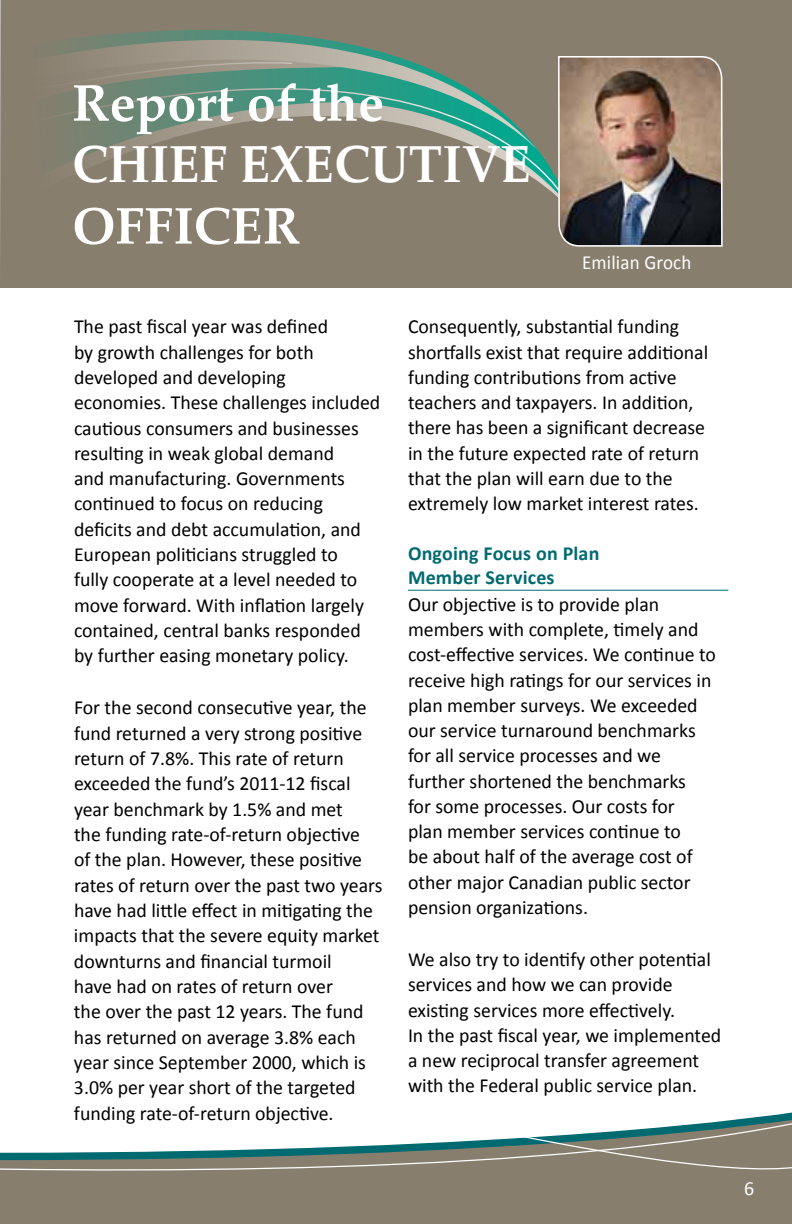
<style>
.page{position:relative;width:792px;height:1224px;background:#fff}
.page>*{position:absolute;margin:0;border:0;box-sizing:border-box;transform-origin:0 0}
.t1{font:700 52px/61.4px "Palatino";color:#fff}
.t2{font:20px/25.4px "Calibri";color:#000}
.t3{font:700 20px/24.2px "Calibri";letter-spacing:.01em;color:#006a71}
.t4{font:20px "Calibri";letter-spacing:.01em;color:#fff;scale:.95 1}
.t5{font:20px "Calibri";letter-spacing:.01em;color:#fff}
</style>
<div class="page">
<div style="left:0;top:0;width:792px;height:288px;background:#887e6e"></div>
<svg style="left:0;top:28px;width:557px;height:179px"></svg>
<svg style="left:0;top:34px;width:343px;height:80px"></svg>
<hr style="left:408px;top:590px;width:320px;height:1px;background:#006a71">
<svg style="left:557px;top:56px;width:166px;height:535px"></svg>
<svg style="left:0;top:1119px;width:792px;height:105px"></svg>
<svg style="left:518px;top:1134px;width:274px;height:49px;background:#868375"></svg>
<h1 class="t1" style="left:72px;top:71px;width:461px">REPORT OF THE<br>CHIEF EXECUTIVE<br>OFF</h1>
<h1 class="t1" style="left:173px;top:194px;width:111px">ICER</h1>
<p class="t4" style="left:582px;top:250px;width:117px">Emilian Groch</p>
<p class="t2" style="left:74px;top:313px;width:308px">The past fiscal year was defined<br>by growth challenges for both developed and developing economies. These challenges included cautious consumers and businesses resulting in weak global demand<br>and manufacturing. Governments continued to focus on reducing deficits and debt accumulation, and European politicians struggled to<br>fully cooperate at a level needed to move forward. With inflation largely contained, central banks responded by further easing monetary policy.</p>
<p class="t2" style="left:74px;top:694px;width:310px">For the second consecutive year, the fund returned a very strong positive return of 7.8%. This rate of return exceeded the fund’s 2011-12 fiscal year benchmark by 1.5% and met<br>the funding rate-of-return objective<br>of the plan. However, these positive rates of return over the past two years have had little effect in mitigating the impacts that the severe equity market downturns and financial turmoil<br>have had on rates of return over<br>the over the past 12 years. The fund has returned on average 3.8% each year since September 2000, which is 3.0% per year short of the targeted funding rate-of-return objective.</p>
<p class="t2" style="left:408px;top:313px;width:302px">Consequently, substantial funding shortfalls exist that require additional funding contributions from active teachers and taxpayers. In addition, there has been a significant decrease in the future expected rate of return that the plan will earn due to the extremely low market interest rates.</p>
<p class="t3" style="left:408px;top:540px;width:193px">Ongoing Focus on Plan<br>Member Services</p>
<p class="t2" style="left:408px;top:590px;width:310px">Our objective is to provide plan members with complete, timely and cost-effective services. We continue to receive high ratings for our services in plan member surveys. We exceeded our service turnaround benchmarks for all service processes and we further shortened the benchmarks<br>for some processes. Our costs for<br>plan member services continue to<br>be about half of the average cost of other major Canadian public sector pension organizations.</p>
<p class="t2" style="left:408px;top:946px;width:315px">We also try to identify other potential services and how we can provide existing services more effectively.<br>In the past fiscal year, we implemented a new reciprocal transfer agreement with the Federal public service plan.</p>
<p class="t5" style="left:744px;top:1176px;width:12px">6</p>
</div>
